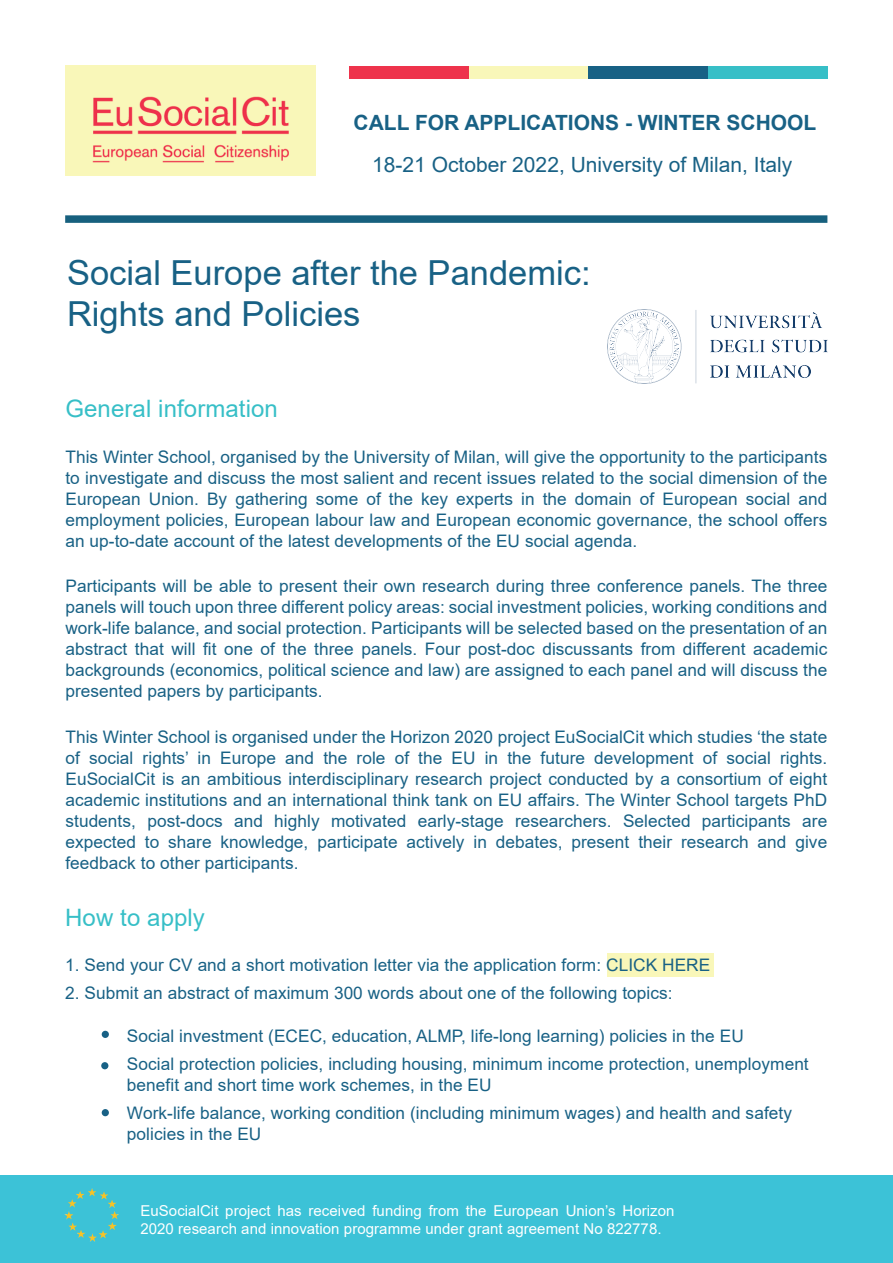
<style>
.page{position:relative;width:893px;height:1263px;background:#fff}
.page>*{position:absolute;margin:0;border:0;box-sizing:border-box;transform-origin:0 0}
.t1{font:34.5px/41.4px "Arial";color:#186185}
.t2{font:24px "Arial";letter-spacing:.005em;color:#37bfc7}
.t3{font:21px "Arial";color:#186185}
.t4{font:700 21px "Arial";color:#186185}
.t5{font:17.25px/21px "Arial";letter-spacing:.005em;color:#186185;text-align:justify}
.t6{font:15px/18px "Arial";letter-spacing:.005em;color:#fff}
</style>
<div class="page">
<div style="left:607px;top:953px;width:106px;height:23px;background:#f9f7b9"></div>
<img style="left:65px;top:66px;width:250px;height:110px">
<div style="left:350px;top:66px;width:119px;height:12px;background:#ee334c"></div>
<div style="left:469px;top:66px;width:119px;height:12px;background:#f9f7b9"></div>
<div style="left:588px;top:66px;width:120px;height:12px;background:#186185"></div>
<div style="left:709px;top:66px;width:119px;height:12px;background:#37bfc7"></div>
<div style="left:0;top:1175px;width:893px;height:88px;background:#3cc2d7"></div>
<div style="left:65px;top:215px;width:762px;height:8px;background:#17607e"></div>
<img style="left:64px;top:1188px;width:55px;height:54px">
<div style="left:102px;top:1031px;width:7px;height:7px;background:#186185;border-radius:50%"></div>
<div style="left:101px;top:1062px;width:7px;height:7px;background:#186185;border-radius:50%"></div>
<div style="left:102px;top:1109px;width:7px;height:7px;background:#186185;border-radius:50%"></div>
<img style="left:608px;top:310px;width:220px;height:74px">
<p class="t4" style="left:354px;top:108px;width:464px">CALL FOR APPLICATIONS - WINTER SCHOOL</p>
<p class="t3" style="left:372px;top:150px;width:422px">18-21 October 2022, University of Milan, Italy</p>
<h1 class="t1" style="left:67px;top:252px;width:525px">Social Europe after the Pandemic:<br>Rights and Policies</h1>
<h2 class="t2" style="left:65px;top:392px;width:214px">General information</h2>
<p class="t5" style="left:65px;top:446px;width:763px">This Winter School, organised by the University of Milan, will give the opportunity to the participants to investigate and discuss the most salient and recent issues related to the social dimension of the European Union. By gathering some of the key experts in the domain of European social and employment policies, European labour law and European economic governance, the school offers an up-to-date account of the latest developments of the EU social agenda.</p>
<p class="t5" style="left:65px;top:575px;width:763px">Participants will be able to present their own research during three conference panels. The three panels will touch upon three different policy areas: social investment policies, working conditions and work-life balance, and social protection. Participants will be selected based on the presentation of an abstract that will fit one of the three panels. Four post-doc discussants from different academic backgrounds (economics, political science and law) are assigned to each panel and will discuss the presented papers by participants.</p>
<p class="t5" style="left:65px;top:726px;width:763px">This Winter School is organised under the Horizon 2020 project EuSocialCit which studies ‘the state of social rights’ in Europe and the role of the EU in the future development of social rights.<br>EuSocialCit is an ambitious interdisciplinary research project conducted by a consortium of eight academic institutions and an international think tank on EU affairs. The Winter School targets PhD students, post-docs and highly motivated early-stage researchers. Selected participants are expected to share knowledge, participate actively in debates, present their research and give feedback to other participants.</p>
<h2 class="t2" style="left:65px;top:901px;width:141px">How to apply</h2>
<p class="t5" style="left:65px;top:954px;width:647px">1. Send your CV and a short motivation letter via the application form: CLICK HERE</p>
<p class="t5" style="left:65px;top:983px;width:609px">2. Submit an abstract of maximum 300 words about one of the following topics:</p>
<p class="t5" style="left:127px;top:1021px;width:683px;line-height:28.2px">Social investment (ECEC, education, ALMP, life-long learning) policies in the EU<br>Social protection policies, including housing, minimum income protection, unemployment</p>
<p class="t5" style="left:127px;top:1070px;width:666px;line-height:28.2px">benefit and short time work schemes, in the EU<br>Work-life balance, working condition (including minimum wages) and health and safety</p>
<p class="t5" style="left:127px;top:1123px;width:136px">policies in the EU</p>
<p class="t6" style="left:140px;top:1201px;width:536px">EuSocialCit project has received funding from the European Union’s Horizon<br>2020 research and innovation programme under grant agreement No 822778.</p>
</div>
